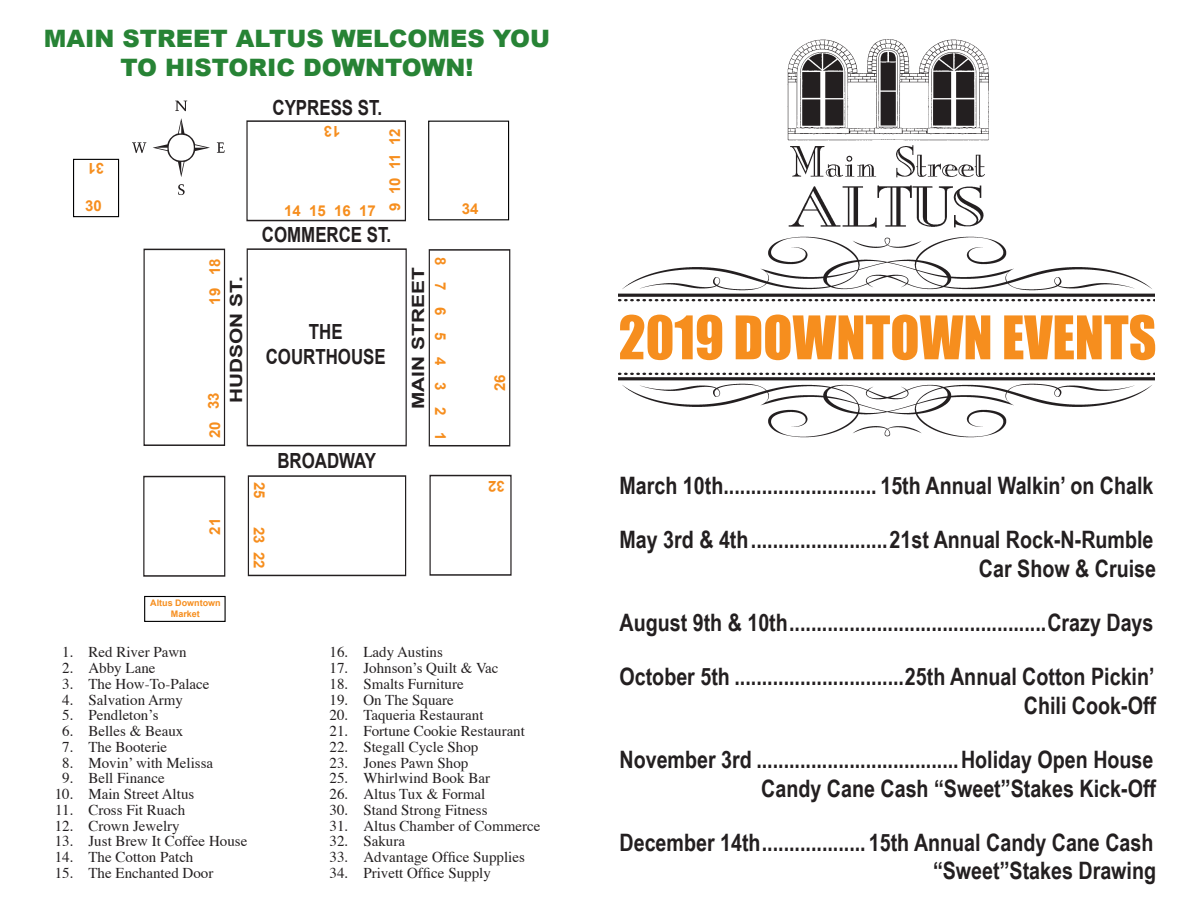
<style>
.page{position:relative;width:1188px;height:918px;background:#fff}
.page>*{position:absolute;margin:0;border:0;box-sizing:border-box;transform-origin:0 0}
.t1{font:700 24px "Arial Narrow";color:#231f20}
.t2{font:900 24px "Arial";color:#278335}
.t3{font:700 20.85px/25px "Arial";color:#231f20;text-align:center;scale:.81 1}
.t4{font:700 16.95px "Arial";color:#231f20;scale:1.24 1}
.t5{font:15px "Times";color:#231f20}
.t6{font:700 15px "Arial";color:#f68e1e}
.t7{font:700 9px "Arial";color:#f68e1e}
</style>
<div class="page">
<div style="left:73px;top:159px;width:46px;height:58px;border:1px solid #000001"></div>
<div style="left:247px;top:248px;width:160px;height:198px;border:1px solid #231f20"></div>
<div style="left:143px;top:249px;width:82px;height:197px;border:1px solid #231f20"></div>
<div style="left:429px;top:249px;width:81px;height:197px;border:1px solid #231f20"></div>
<div style="left:246px;top:120px;width:160px;height:101px;border:1px solid #231f20"></div>
<div style="left:248px;top:475px;width:158px;height:101px;border:1px solid #231f20"></div>
<div style="left:143px;top:476px;width:82px;height:101px;border:1px solid #231f20"></div>
<div style="left:429px;top:475px;width:83px;height:101px;border:1px solid #231f20"></div>
<img style="left:618px;top:360px;width:536px;height:78px">
<img style="left:618px;top:246px;width:536px;height:69px">
<svg style="left:132px;top:101px;width:93px;height:94px"></svg>
<svg style="left:620px;top:315px;width:535px;height:45px"></svg>
<div style="left:144px;top:596px;width:82px;height:26px;border:1px solid #000001"></div>
<div style="left:428px;top:121px;width:81px;height:99px;border:1px solid #000001"></div>
<img style="left:771px;top:39px;width:236px;height:219px">
<p class="t2" style="left:44px;top:25px;width:508px">MAIN STREET ALTUS WELCOMES YOU</p>
<p class="t2" style="left:121px;top:54px;width:354px">TO HISTORIC DOWNTOWN!</p>
<p class="t6" style="left:104px;top:178px;width:18px;rotate:-180deg">31</p>
<p class="t6" style="left:85px;top:196px;width:18px">30</p>
<p class="t6" style="left:205px;top:305px;width:47px;rotate:-90deg">19 18</p>
<p class="t6" style="left:204px;top:409px;width:18px;rotate:-90deg">33</p>
<p class="t6" style="left:205px;top:438px;width:18px;rotate:-90deg">20</p>
<p class="t3" style="left:273px;top:96px;width:137px">CYPRESS ST.</p>
<p class="t6" style="left:340px;top:141px;width:18px;rotate:-180deg">13</p>
<p class="t6" style="left:284px;top:201px;width:93px">14 15 16 17</p>
<p class="t6" style="left:385px;top:211px;width:84px;rotate:-90deg">9 10 11 12</p>
<p class="t3" style="left:262px;top:223px;width:161px">COMMERCE ST.</p>
<p class="t4" style="left:225px;top:403px;width:103px;rotate:-90deg">HUDSON ST.</p>
<p class="t4" style="left:407px;top:409px;width:116px;rotate:-90deg">MAIN STREET</p>
<p class="t3" style="left:266px;top:320px;width:150px">THE<br>COURTHOUSE</p>
<p class="t3" style="left:277px;top:449px;width:123px">BROADWAY</p>
<p class="t6" style="left:450px;top:256px;width:185px;rotate:90deg">8 7 6 5 4 3 2 1</p>
<p class="t6" style="left:462px;top:199px;width:18px">34</p>
<p class="t6" style="left:490px;top:391px;width:18px;rotate:-90deg">26</p>
<p class="t6" style="left:269px;top:482px;width:18px;rotate:90deg">25</p>
<p class="t6" style="left:205px;top:535px;width:18px;rotate:-90deg">21</p>
<p class="t6" style="left:269px;top:527px;width:43px;rotate:90deg">23 22</p>
<p class="t7" style="left:150px;top:597px;width:72px">Altus Downtown</p>
<p class="t7" style="left:171px;top:608px;width:31px">Market</p>
<p class="t5" style="left:62px;top:638px;width:126px">1. Red River Pawn</p>
<p class="t5" style="left:62px;top:654px;width:95px">2. Abby Lane</p>
<p class="t5" style="left:62px;top:670px;width:149px">3. The How-To-Palace</p>
<p class="t5" style="left:62px;top:686px;width:122px">4. Salvation Army</p>
<p class="t5" style="left:62px;top:701px;width:98px">5. Pendleton’s</p>
<p class="t5" style="left:62px;top:717px;width:123px">6. Belles &amp; Beaux</p>
<p class="t5" style="left:62px;top:733px;width:106px">7. The Booterie</p>
<p class="t5" style="left:62px;top:749px;width:152px">8. Movin’ with Melissa</p>
<p class="t5" style="left:62px;top:764px;width:104px">9. Bell Finance</p>
<p class="t5" style="left:55px;top:780px;width:141px">10. Main Street Altus</p>
<p class="t5" style="left:55px;top:796px;width:131px">11. Cross Fit Ruach</p>
<p class="t5" style="left:55px;top:812px;width:126px">12. Crown Jewelry</p>
<p class="t5" style="left:55px;top:827px;width:194px">13. Just Brew It Coffee House</p>
<p class="t5" style="left:55px;top:843px;width:140px">14. The Cotton Patch</p>
<p class="t5" style="left:55px;top:859px;width:160px">15. The Enchanted Door</p>
<p class="t6" style="left:505px;top:496px;width:18px;rotate:-180deg">32</p>
<p class="t1" style="left:620px;top:472px;width:535px">March 10th............................ 15th Annual Walkin’ on Chalk</p>
<p class="t1" style="left:620px;top:526px;width:536px">May 3rd &amp; 4th.........................21st Annual Rock-N-Rumble</p>
<p class="t1" style="left:979px;top:555px;width:179px">Car Show &amp; Cruise</p>
<p class="t1" style="left:620px;top:609px;width:536px">August 9th &amp; 10th...............................................Crazy Days</p>
<p class="t1" style="left:620px;top:663px;width:537px">October 5th ...............................25th Annual Cotton Pickin’</p>
<p class="t1" style="left:1024px;top:691px;width:134px">Chili Cook-Off</p>
<p class="t1" style="left:620px;top:745px;width:535px">November 3rd .....................................Holiday Open House</p>
<p class="t1" style="left:761px;top:774px;width:396px">Candy Cane Cash “Sweet”Stakes Kick-Off</p>
<p class="t1" style="left:620px;top:828px;width:536px">December 14th................... 15th Annual Candy Cane Cash</p>
<p class="t1" style="left:933px;top:857px;width:225px">“Sweet”Stakes Drawing</p>
<p class="t5" style="left:330px;top:638px;width:115px">16. Lady Austins</p>
<p class="t5" style="left:330px;top:654px;width:170px">17. Johnson’s Quilt &amp; Vac</p>
<p class="t5" style="left:330px;top:670px;width:136px">18. Smalts Furniture</p>
<p class="t5" style="left:330px;top:686px;width:126px">19. On The Square</p>
<p class="t5" style="left:330px;top:701px;width:155px">20. Taqueria Restaurant</p>
<p class="t5" style="left:330px;top:717px;width:197px">21. Fortune Cookie Restaurant</p>
<p class="t5" style="left:330px;top:733px;width:150px">22. Stegall Cycle Shop</p>
<p class="t5" style="left:330px;top:749px;width:140px">23. Jones Pawn Shop</p>
<p class="t5" style="left:330px;top:764px;width:162px">25. Whirlwind Book Bar</p>
<p class="t5" style="left:330px;top:780px;width:157px">26. Altus Tux &amp; Formal</p>
<p class="t5" style="left:330px;top:796px;width:159px">30. Stand Strong Fitness</p>
<p class="t5" style="left:330px;top:812px;width:212px">31. Altus Chamber of Commerce</p>
<p class="t5" style="left:330px;top:827px;width:77px">32. Sakura</p>
<p class="t5" style="left:330px;top:843px;width:197px">33. Advantage Office Supplies</p>
<p class="t5" style="left:330px;top:859px;width:163px">34. Privett Office Supply</p>
</div>
